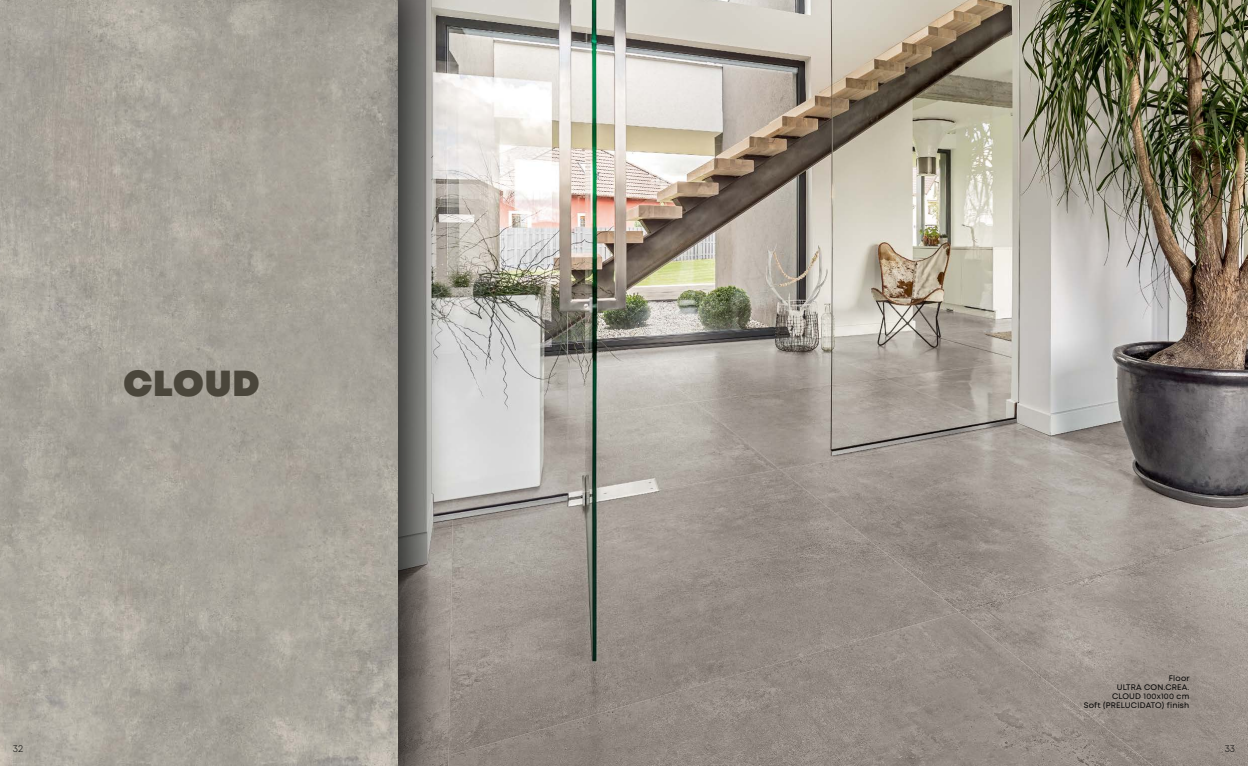
<style>
.page{position:relative;width:1248px;height:766px;background:#fff}
.page>*{position:absolute;margin:0;border:0;box-sizing:border-box;transform-origin:0 0}
.t1{font:900 36.2px "Mont";letter-spacing:.025em;color:#4a463b}
.t2{font:300 10px "Mont";color:#000}
.t3{font:8px/9px "Mont";letter-spacing:.025em;color:#000;text-align:right}
</style>
<div class="page">
<img style="left:448px;top:0;width:799px;height:765px">
<div style="left:0;top:0;width:448px;height:765px;background:#000;opacity:.75"></div>
<img style="left:0;top:0;width:397px;height:765px">
<h1 class="t1" style="left:123px;top:360px;width:138px">CLOUD</h1>
<p class="t3" style="left:1083px;top:673px;width:107px">Floor<br>ULTRA CON.CREA.<br>CLOUD 100x100 cm<br>Soft (PRELUCIDATO) finish</p>
<p class="t2" style="left:13px;top:741px;width:12px">32</p>
<p class="t2" style="left:1224px;top:741px;width:12px">33</p>
</div>
